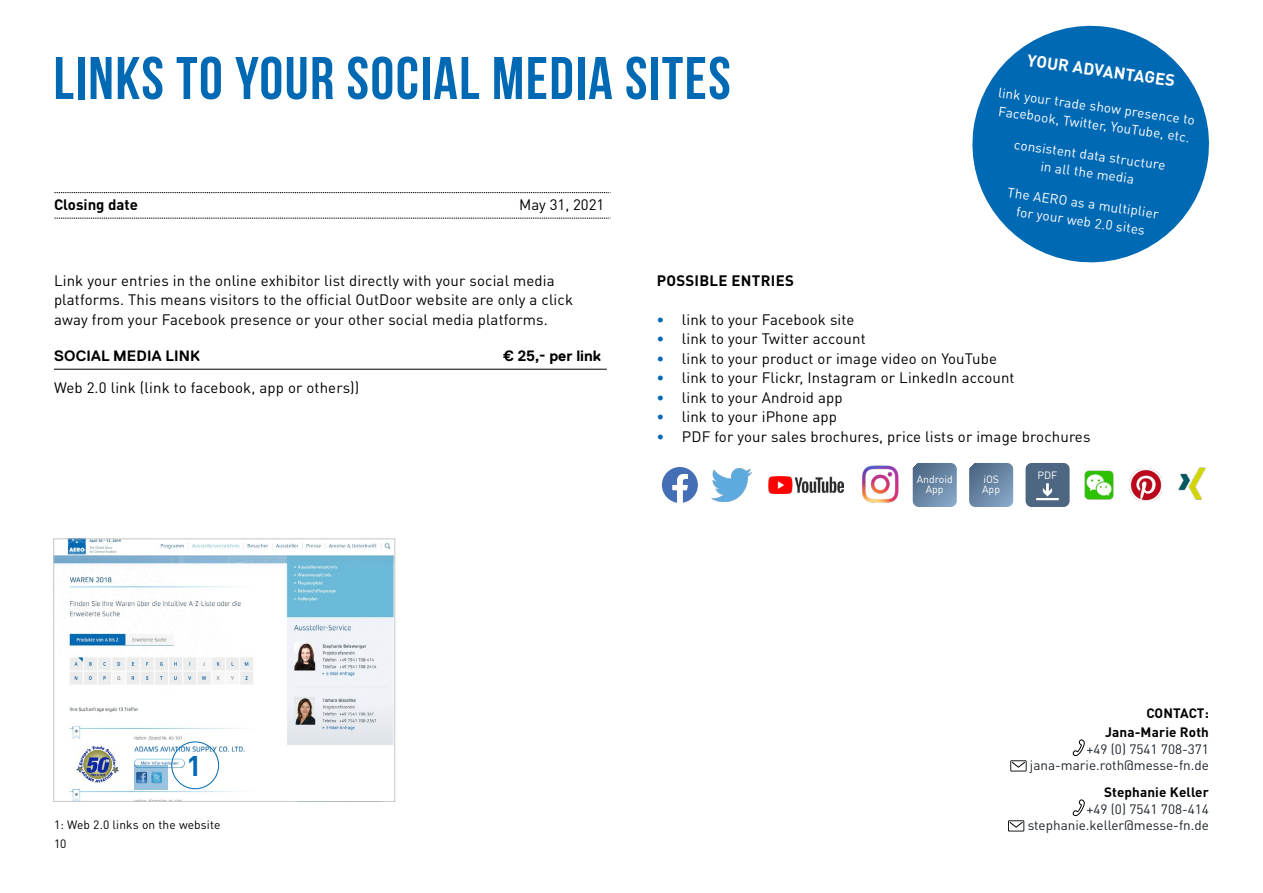
<style>
.page{position:relative;width:1263px;height:893px;background:#fff}
.page>*{position:absolute;margin:0;border:0;box-sizing:border-box;transform-origin:0 0}
.t1{font:700 60px "Bebas Neue";letter-spacing:.025em;color:#0069b4}
.t2{font:700 28.05px "DIN Pro";color:#0069b4}
.t3{font:700 16.5px "DIN Pro";color:#fff}
.t4{font:15px/19.5px "DIN Pro";letter-spacing:.01em;color:#000}
.t5{font:700 15px "Replica Pro";letter-spacing:.01em;color:#000}
.t6{font:700 15px "DIN Pro";letter-spacing:.02em;color:#000}
.t7{font:700 15px "DIN Pro";color:#000}
.t8{font:13.5px/18px "DIN Pro";color:#fff;text-align:center}
.t9{font:13.5px/16.5px "DIN Pro";color:#1b242c;text-align:right}
.t10{font:700 13.5px/19.5px "DIN Pro";letter-spacing:.01em;color:#000;text-align:right}
.t11{font:12px "DIN Pro";letter-spacing:.01em;color:#000}
.t12{font:10.5px/10.5px "DIN Pro";color:#fff;text-align:center}
.s1{color:#0069b4}
</style>
<div class="page">
<svg style="left:972px;top:25px;width:237px;height:238px;fill:#0069b4"></svg>
<hr style="left:54px;top:369px;width:553px;height:1px;background:#000">
<svg style="left:54px;top:192px;width:557px;height:1px"></svg>
<svg style="left:54px;top:218px;width:557px;height:1px"></svg>
<svg style="left:1072px;top:739px;width:13px;height:17px"></svg>
<svg style="left:1010px;top:760px;width:16px;height:11px"></svg>
<svg style="left:1072px;top:799px;width:13px;height:17px"></svg>
<svg style="left:1008px;top:820px;width:16px;height:11px"></svg>
<img style="left:55px;top:541px;width:338px;height:258px">
<div style="left:53px;top:539px;width:342px;height:262px;border:1px solid #c6c6c6"></div>
<svg style="left:134px;top:765px;width:34px;height:24px"></svg>
<div style="left:171px;top:741px;width:48px;height:48px;border:1px solid #0069b4;border-radius:50%"></div>
<img style="left:768px;top:476px;width:76px;height:17px">
<svg style="left:662px;top:467px;width:36px;height:36px"></svg>
<img style="left:711px;top:469px;width:40px;height:32px">
<img style="left:862px;top:465px;width:37px;height:38px">
<img style="left:1084px;top:470px;width:30px;height:30px">
<img style="left:1129px;top:468px;width:33px;height:33px">
<img style="left:1178px;top:467px;width:28px;height:33px">
<svg style="left:913px;top:463px;width:44px;height:44px;background:#6b88a5"></svg>
<svg style="left:969px;top:463px;width:44px;height:44px;background:#6b88a5"></svg>
<div style="left:1025px;top:463px;width:44px;height:44px;background:#4d6681;border-radius:6px"></div>
<svg style="left:1043px;top:483px;width:9px;height:13px"></svg>
<hr style="left:1036px;top:498px;width:23px;height:2px;background:#fff">
<div style="left:287px;top:746px;width:105px;height:55px;background:#fff"></div>
<h1 class="t1" style="left:53px;top:45px;width:679px">LINKS TO YOUR SOCIAL MEDIA SITES</h1>
<p class="t3" style="left:1029px;top:49px;width:151px;rotate:8deg">YOUR ADVANTAGES</p>
<p class="t8" style="left:1000px;top:83px;width:200px;text-align:left;rotate:8deg">link your trade show presence to<br>Facebook, Twitter, YouTube, etc.</p>
<p class="t8" style="left:1016px;top:134px;width:154px;rotate:8deg">consistent data structure in all the media</p>
<p class="t8" style="left:1009px;top:183px;width:154px;rotate:8deg">The AERO as a multiplier for your web 2.0 sites</p>
<p class="t7" style="left:54px;top:194px;width:85px">Closing date</p>
<p class="t4" style="left:519px;top:194px;width:87px">May 31, 2021</p>
<p class="t4" style="left:54px;top:270px;width:521px">Link your entries in the online exhibitor list directly with your social media platforms. This means visitors to the official OutDoor website are only a click away from your Facebook presence or your other social media platforms.</p>
<p class="t5" style="left:54px;top:347px;width:147px">SOCIAL MEDIA LINK</p>
<p class="t5" style="left:503px;top:347px;width:99px">€ 25,- per link</p>
<p class="t4" style="left:54px;top:377px;width:307px">Web 2.0 link (link to facebook, app or others))</p>
<p class="t6" style="left:657px;top:270px;width:139px">POSSIBLE ENTRIES</p>
<p class="t4" style="left:657px;top:309px;width:199px"><span class="s1">•</span> link to your Facebook site</p>
<p class="t4" style="left:657px;top:328px;width:211px"><span class="s1">•</span> link to your Twitter account</p>
<p class="t4" style="left:657px;top:348px;width:342px"><span class="s1">•</span> link to your product or image video on YouTube</p>
<p class="t4" style="left:657px;top:367px;width:359px"><span class="s1">•</span> link to your Flickr, Instagram or LinkedIn account</p>
<p class="t4" style="left:657px;top:387px;width:188px"><span class="s1">•</span> link to your Android app</p>
<p class="t4" style="left:657px;top:406px;width:182px"><span class="s1">•</span> link to your iPhone app</p>
<p class="t4" style="left:657px;top:426px;width:435px"><span class="s1">•</span> PDF for your sales brochures, price lists or image brochures</p>
<p class="t12" style="left:917px;top:473px;width:38px">Android<br>App</p>
<p class="t12" style="left:982px;top:473px;width:19px;text-align:left">iOS<br>App</p>
<p class="t12" style="left:1037px;top:469px;width:21px">PDF</p>
<h2 class="t2" style="left:186px;top:747px;width:17px">1</h2>
<p class="t11" style="left:54px;top:817px;width:168px">1: Web 2.0 links on the website</p>
<p class="t11" style="left:54px;top:836px;width:14px">10</p>
<p class="t10" style="left:1105px;top:703px;width:105px">CONTACT:<br>Jana-Marie Roth</p>
<p class="t9" style="left:1030px;top:740px;width:180px">+49 (0) 7541 708-371 jana-marie.roth@messe-fn.de</p>
<p class="t10" style="left:1104px;top:782px;width:106px">Stephanie Keller</p>
<p class="t9" style="left:1028px;top:800px;width:183px">+49 (0) 7541 708-414 stephanie.keller@messe-fn.de</p>
</div>
